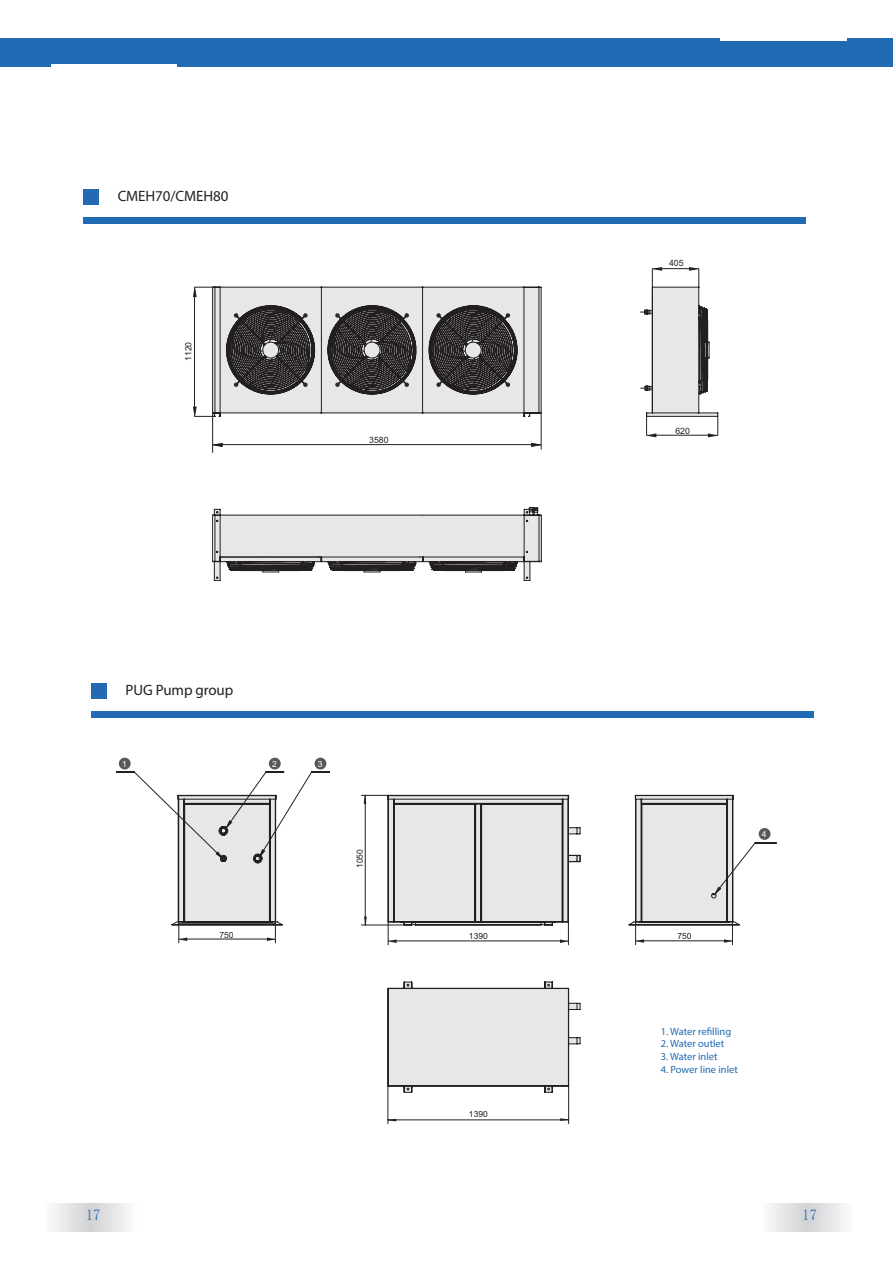
<style>
.page{position:relative;width:893px;height:1263px;background:#fff}
.page>*{position:absolute;margin:0;border:0;box-sizing:border-box;transform-origin:0 0}
.t1{font:15px "Myriad Pro";letter-spacing:-.005em;color:#231f20}
.t2{font:15px "Sim Sun";color:#226ab4}
.t3{font:10.5px "Myriad Pro";color:#226ab4}
.t4{font:8.7px "Arial";color:#231f20}
.t5{font:8.55px "Arial";color:#231f20}
.t6{font:8.55px "Arial";color:#fff}
</style>
<div class="page">
<div style="left:0;top:38px;width:700px;height:26px;background:#226ab4"></div>
<div style="left:680px;top:38px;width:40px;height:26px;background:#226ab4"></div>
<div style="left:847px;top:38px;width:46px;height:26px;background:#226ab4"></div>
<svg style="left:770px;top:1203px;width:75px;height:29px"></svg>
<svg style="left:53px;top:1203px;width:76px;height:29px"></svg>
<div style="left:83px;top:217px;width:723px;height:6px;background:#226ab4"></div>
<div style="left:83px;top:190px;width:16px;height:15px;background:#226ab4"></div>
<div style="left:91px;top:711px;width:723px;height:6px;background:#226ab4"></div>
<div style="left:91px;top:683px;width:16px;height:16px;background:#226ab4"></div>
<svg style="left:644px;top:267px;width:74px;height:171px"></svg>
<svg style="left:640px;top:311px;width:12px;height:127px"></svg>
<svg style="left:212px;top:417px;width:330px;height:150px"></svg>
<svg style="left:193px;top:286px;width:349px;height:131px;background:#989798"></svg>
<hr style="left:222px;top:444px;width:309px;height:1px;background:#231f20">
<svg style="left:212px;top:442px;width:11px;height:5px"></svg>
<svg style="left:531px;top:442px;width:11px;height:5px"></svg>
<svg style="left:214px;top:507px;width:326px;height:74px"></svg>
<svg style="left:387px;top:981px;width:194px;height:112px;background:#e0e0e2"></svg>
<svg style="left:387px;top:1118px;width:10px;height:3px"></svg>
<svg style="left:560px;top:1118px;width:8px;height:3px"></svg>
<hr style="left:388px;top:1086px;width:1px;height:38px;background:#231f20">
<hr style="left:568px;top:1086px;width:1px;height:38px;background:#231f20">
<hr style="left:388px;top:1119px;width:181px;height:1px;background:#231f20">
<svg style="left:116px;top:772px;width:214px;height:171px"></svg>
<svg style="left:361px;top:794px;width:415px;height:151px"></svg>
<div style="left:119px;top:758px;width:12px;height:11px;background:#57585a;border-radius:50%"></div>
<div style="left:269px;top:758px;width:12px;height:11px;background:#57585a;border-radius:50%"></div>
<div style="left:315px;top:758px;width:11px;height:11px;background:#57585a;border-radius:50%"></div>
<div style="left:759px;top:828px;width:11px;height:12px;background:#57585a;border-radius:50%"></div>
<div style="left:193px;top:41px;width:700px;height:26px;background:#226ab4"></div>
<div style="left:177px;top:41px;width:59px;height:26px;background:#226ab4"></div>
<div style="left:0;top:41px;width:50px;height:26px;background:#226ab4"></div>
<p class="t1" style="left:118px;top:187px;width:112px">CMEH70/CMEH80</p>
<p class="t4" style="left:183px;top:360px;width:20px;rotate:-90deg">1120</p>
<p class="t4" style="left:369px;top:434px;width:21px">3580</p>
<p class="t4" style="left:669px;top:257px;width:16px">405</p>
<p class="t4" style="left:675px;top:425px;width:16px">620</p>
<p class="t1" style="left:125px;top:680px;width:109px">PUG Pump group</p>
<p class="t6" style="left:122px;top:758px;width:6px">1</p>
<p class="t6" style="left:272px;top:758px;width:6px">2</p>
<p class="t6" style="left:318px;top:758px;width:6px">3</p>
<p class="t5" style="left:354px;top:868px;width:20px;rotate:-90deg">1050</p>
<p class="t5" style="left:219px;top:929px;width:16px">750</p>
<p class="t5" style="left:469px;top:930px;width:20px">1390</p>
<p class="t5" style="left:677px;top:930px;width:16px">750</p>
<p class="t6" style="left:762px;top:829px;width:6px">4</p>
<p class="t5" style="left:469px;top:1109px;width:20px">1390</p>
<p class="t3" style="left:661px;top:1025px;width:72px">1. Water refilling</p>
<p class="t3" style="left:661px;top:1037px;width:65px">2. Water outlet</p>
<p class="t3" style="left:661px;top:1050px;width:58px">3. Water inlet</p>
<p class="t3" style="left:661px;top:1062px;width:79px">4. Power line inlet</p>
<p class="t2" style="left:86px;top:1207px;width:16px">17</p>
<h1 class="t2" style="left:802px;top:1207px;width:16px">17</h1>
</div>
